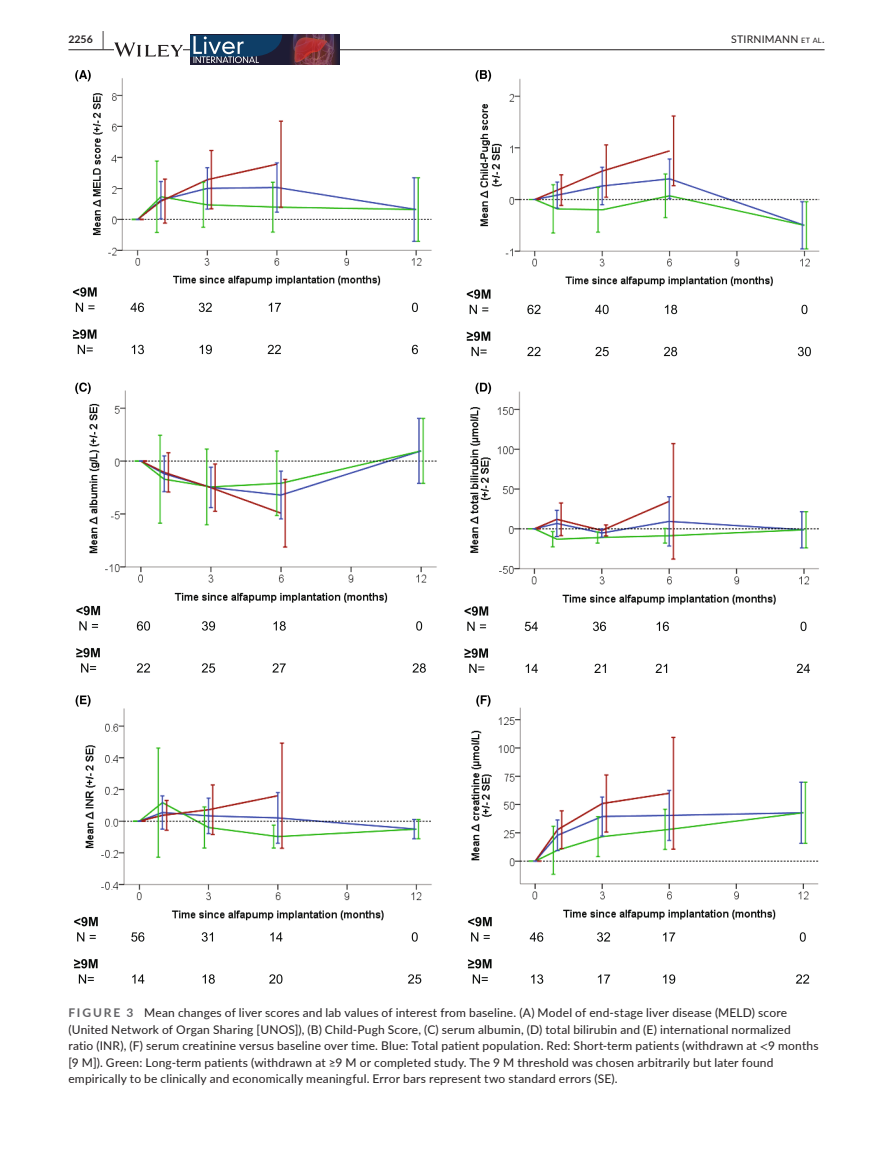
<style>
.page{position:relative;width:893px;height:1174px;background:#fff}
.page>*{position:absolute;margin:0;border:0;box-sizing:border-box;transform-origin:0 0}
.t1{font:12px/16.5px "Lato";letter-spacing:.015em;color:#231f20}
.t2{font:10.5px "Lato";letter-spacing:.02em;color:#231f20}
.t3{font:700 10.5px "Lato";color:#231f20}
.s1{font-size:19.5px}
.s2{font-size:7.35px}
.s3{font-style:inherit}
.s4{font-weight:700;color:#636366}
.s5{font-family:"STIX"}
</style>
<div class="page">
<hr style="left:68px;top:49px;width:756px;height:1px;background:#231f20">
<svg style="left:114px;top:42px;width:69px;height:15px"></svg>
<img style="left:191px;top:35px;width:148px;height:30px">
<div style="left:191px;top:35px;width:62px;height:21px;background:#0e3e67"></div>
<svg style="left:193px;top:35px;width:89px;height:28px"></svg>
<img style="left:72px;top:69px;width:748px;height:915px">
<p class="t3" style="left:68px;top:31px;width:37px">2256 <span class="s1">|</span></p>
<p class="t2" style="left:731px;top:31px;width:95px">STIRNIMANN <span class="s2">et al</span><span class="s3">.</span></p>
<p class="t1" style="left:68px;top:1003px;width:752px"><span class="s4">FIGURE 3</span> Mean changes of liver scores and lab values of interest from baseline. (A) Model of end-stage liver disease (MELD) score (United Network of Organ Sharing [UNOS]), (B) Child-Pugh Score, (C) serum albumin, (D) total bilirubin and (E) international normalized ratio (INR), (F) serum creatinine versus baseline over time. Blue: Total patient population. Red: Short-term patients (withdrawn at <span class="s5">&lt;</span>9 months [9 M]). Green: Long-term patients (withdrawn at ≥9 M or completed study. The 9 M threshold was chosen arbitrarily but later found empirically to be clinically and economically meaningful. Error bars represent two standard errors (SE).</p>
</div>
